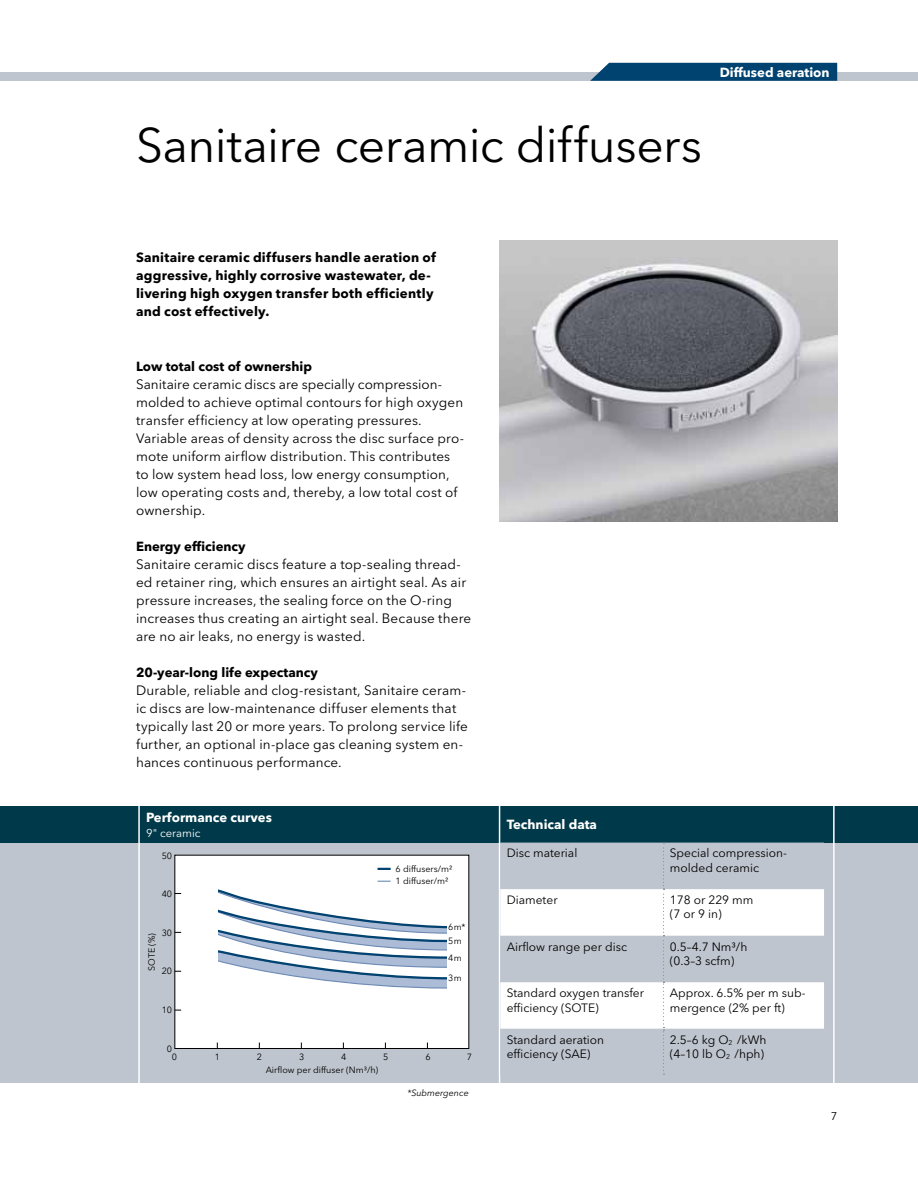
<style>
.page{position:relative;width:918px;height:1188px;background:#fff}
.page>*{position:absolute;margin:0;border:0;box-sizing:border-box;transform-origin:0 0}
.t1{font:48px "Avenir Next LT Pro";letter-spacing:-.01em;color:#000}
.t2{font:13.5px/18px "Avenir Next LT Pro";letter-spacing:.01em;color:#000}
.t3{font:700 13.35px/18px "Avenir Next LT Pro";letter-spacing:.015em;color:#000}
.t4{font:700 13.2px "Avenir Next LT Pro";color:#000}
.t5{font:700 13.2px "Avenir Next LT Pro";color:#fff}
.t6{font:12px/14.4px "Avenir Next LT Pro";color:#000}
.t7{font:11.25px "Avenir Next LT Pro";color:#fff}
.t8{font:11.25px "Avenir Next LT Pro";color:#000}
.t9{font:9px/13px "Avenir Next LT Pro";color:#000}
.t10{font:italic 9px "Avenir Next LT Pro";color:#000}
.s1{font-size:6.9px}
</style>
<div class="page">
<img style="left:499px;top:241px;width:338px;height:280px">
<div style="left:0;top:72px;width:918px;height:9px;background:#bfc5ce"></div>
<svg style="left:590px;top:63px;width:247px;height:18px"></svg>
<div style="left:0;top:843px;width:918px;height:240px;background:#bfc5ce"></div>
<div style="left:0;top:806px;width:918px;height:37px;background:#003a4a"></div>
<div style="left:175px;top:855px;width:294px;height:193px;background:#fff"></div>
<div style="left:174px;top:855px;width:295px;height:194px;border:1px solid #000"></div>
<svg style="left:378px;top:868px;width:13px;height:2px"></svg>
<hr style="left:138px;top:797px;width:2px;height:342px;background:#fff">
<hr style="left:499px;top:797px;width:1px;height:342px;background:#fff">
<hr style="left:833px;top:803px;width:2px;height:292px;background:#fff">
<svg style="left:218px;top:881px;width:229px;height:108px"></svg>
<svg style="left:500px;top:843px;width:324px;height:232px"></svg>
<h1 class="t1" style="left:136px;top:117px;width:568px">Sanitaire ceramic diffusers</h1>
<p class="t5" style="left:720px;top:65px;width:111px">Diffused aeration</p>
<p class="t3" style="left:136px;top:248px;width:301px">Sanitaire ceramic diffusers handle aeration of aggressive, highly corrosive wastewater, de&shy;livering high oxygen transfer both efficiently and cost effectively.</p>
<p class="t4" style="left:136px;top:358px;width:177px">Low total cost of ownership</p>
<p class="t2" style="left:136px;top:375px;width:330px">Sanitaire ceramic discs are specially compression&shy;molded to achieve optimal contours for high oxygen transfer efficiency at low operating pressures.<br>Variable areas of density across the disc surface pro&shy;mote uniform airflow distribution. This contributes to low system head loss, low energy consumption, low operating costs and, thereby, a low total cost of ownership.</p>
<p class="t4" style="left:136px;top:538px;width:111px">Energy efficiency</p>
<p class="t2" style="left:136px;top:555px;width:337px">Sanitaire ceramic discs feature a top-sealing thread&shy;ed retainer ring, which ensures an airtight seal. As air pressure increases, the sealing force on the O-ring increases thus creating an airtight seal. Because there are no air leaks, no energy is wasted.</p>
<p class="t4" style="left:136px;top:664px;width:183px">20-year-long life expectancy</p>
<p class="t2" style="left:136px;top:681px;width:333px">Durable, reliable and clog-resistant, Sanitaire ceram&shy;ic discs are low-maintenance diffuser elements that typically last 20 or more years. To prolong service life further, an optional in-place gas cleaning system en&shy;hances continuous performance.</p>
<p class="t5" style="left:146px;top:809px;width:127px">Performance curves</p>
<p class="t7" style="left:146px;top:826px;width:56px">9" ceramic</p>
<p class="t5" style="left:507px;top:816px;width:92px">Technical data</p>
<p class="t9" style="left:162px;top:849px;width:12px">50</p>
<p class="t9" style="left:162px;top:887px;width:12px">40</p>
<p class="t9" style="left:162px;top:926px;width:12px">30</p>
<p class="t9" style="left:145px;top:971px;width:40px;rotate:-90deg">SOTE (%)</p>
<p class="t9" style="left:162px;top:965px;width:12px">20</p>
<p class="t9" style="left:162px;top:1004px;width:12px">10</p>
<p class="t9" style="left:396px;top:862px;width:58px;line-height:12.6px">6 diffusers/m²<br>1 diffuser/m²</p>
<p class="t9" style="left:448px;top:920px;width:19px">6 m*</p>
<p class="t9" style="left:448px;top:932px;width:15px;line-height:17px">5 m<br>4 m</p>
<p class="t9" style="left:448px;top:971px;width:15px">3 m</p>
<p class="t9" style="left:167px;top:1042px;width:7px">0</p>
<p class="t9" style="left:172px;top:1050px;width:7px">0</p>
<p class="t9" style="left:215px;top:1050px;width:7px">1</p>
<p class="t9" style="left:257px;top:1050px;width:7px">2</p>
<p class="t9" style="left:266px;top:1050px;width:114px;text-indent:33px">3<br>Airflow per diffuser (N m³/h)</p>
<p class="t9" style="left:341px;top:1050px;width:7px">4</p>
<p class="t9" style="left:383px;top:1050px;width:7px">5</p>
<p class="t9" style="left:425px;top:1050px;width:7px">6</p>
<p class="t9" style="left:467px;top:1050px;width:7px">7</p>
<p class="t10" style="left:407px;top:1088px;width:63px">*Submergence</p>
<p class="t6" style="left:507px;top:846px;width:72px">Disc material</p>
<p class="t6" style="left:670px;top:846px;width:118px">Special compression&shy;molded ceramic</p>
<p class="t6" style="left:507px;top:893px;width:52px">Diameter</p>
<p class="t6" style="left:670px;top:893px;width:85px">178 or 229 mm (7 or 9 in)</p>
<p class="t6" style="left:507px;top:939px;width:122px">Airflow range per disc</p>
<p class="t6" style="left:670px;top:939px;width:79px">0.5–4.7 N m³/h (0.3–3 scfm)</p>
<p class="t6" style="left:507px;top:986px;width:139px">Standard oxygen transfer efficiency (SOTE)</p>
<p class="t6" style="left:670px;top:986px;width:137px">Approx. 6.5% per m sub&shy;mergence (2% per ft)</p>
<p class="t6" style="left:507px;top:1032px;width:99px">Standard aeration efficiency (SAE)</p>
<p class="t6" style="left:670px;top:1032px;width:98px">2.5–6 kg O<span class="s1">2</span> /kWh (4–10 lb O<span class="s1">2</span> /hph)</p>
<p class="t8" style="left:831px;top:1109px;width:8px">7</p>
</div>
